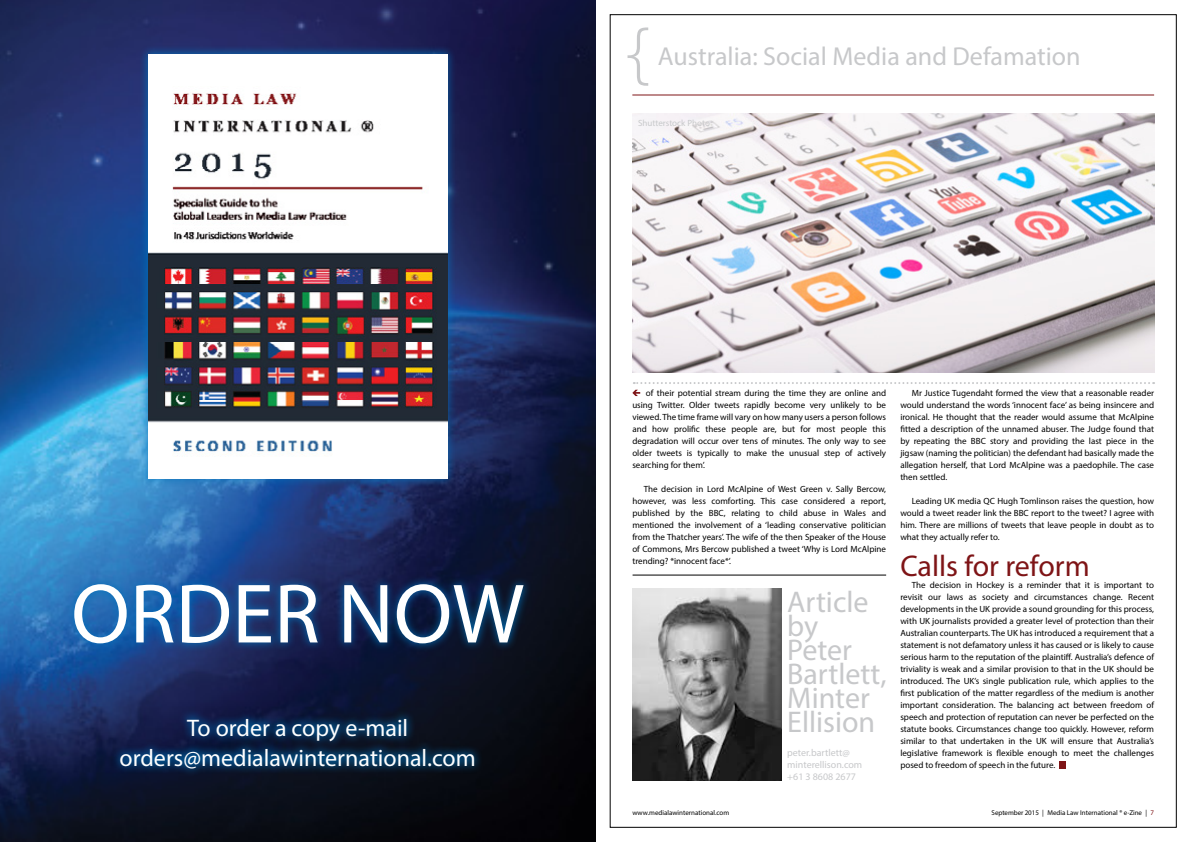
<style>
.page{position:relative;width:1191px;height:842px;background:#fff}
.page>*{position:absolute;margin:0;border:0;box-sizing:border-box;transform-origin:0 0}
.t1{font:85px "Myriad Pro";color:#fff}
.t2{font:30px/24px "Myriad Pro";color:#c7c8ca}
.t3{font:30px "Myriad Pro";color:#7e1416}
.t4{font:26px "Myriad Pro";color:#c7c8ca}
.t5{font:24px/30px "Myriad Pro";color:#fff;text-align:center}
.t6{font:10px/12px "Myriad Pro";color:#c7c8ca}
.t7{font:9px/12px "Myriad Pro";color:#000;text-align:justify}
.t8{font:9px "Myriad Pro";color:#c7c8ca}
.t9{font:7px "Myriad Pro";color:#000}
.s1{color:#7e1416}
</style>
<div class="page">
<hr style="left:632px;top:94px;width:522px;height:1px;background:#7e1416">
<svg style="left:627px;top:27px;width:21px;height:59px"></svg>
<svg style="left:632px;top:390px;width:8px;height:6px"></svg>
<img style="left:632px;top:113px;width:522px;height:259px">
<div style="left:1059px;top:761px;width:6px;height:7px;background:#7e1416"></div>
<img style="left:0;top:0;width:595px;height:842px">
<div style="left:65px;top:575px;width:467px;height:77px;background:#0072bc;opacity:.75"></div>
<div style="left:139px;top:44px;width:318px;height:443px;background:#0072bc;opacity:.75"></div>
<img style="left:148px;top:54px;width:299px;height:424px">
<div style="left:111px;top:709px;width:372px;height:67px;background:#0072bc;opacity:.75"></div>
<svg style="left:634px;top:382px;width:520px;height:2px"></svg>
<img style="left:632px;top:588px;width:149px;height:192px">
<hr style="left:632px;top:575px;width:254px;height:1px;background:#000">
<h1 class="t1" style="left:71px;top:561px;width:454px">ORDER NOW</h1>
<h3 class="t5" style="left:120px;top:713px;width:358px">To order a copy e-mail orders@medialawinternational.com</h3>
<h3 class="t4" style="left:658px;top:40px;width:424px">Australia: Social Media and Defamation</h3>
<p class="t8" style="left:638px;top:117px;width:73px">Shutterstock Photo</p>
<p class="t7" style="left:632px;top:387px;width:255px;text-indent:14px">of their potential stream during the time they are online and using Twitter. Older tweets rapidly become very unlikely to be viewed. The time frame will vary on how many users a person follows and how prolific these people are, but for most people this degradation will occur over tens of minutes. The only way to see older tweets is typically to make the unusual step of actively searching for them’.</p>
<p class="t7" style="left:632px;top:483px;width:255px;text-indent:11px">The decision in Lord McAlpine of West Green v. Sally Bercow, however, was less comforting. This case considered a report, published by the BBC, relating to child abuse in Wales and mentioned the involvement of a ‘leading conservative politician from the Thatcher years’. The wife of the then Speaker of the House of Commons, Mrs Bercow published a tweet ‘Why is Lord McAlpine trending? *innocent face*’.</p>
<h2 class="t2" style="left:787px;top:589px;width:101px">Article by<br>Peter<br>Bartlett,<br>Minter<br>Ellision</h2>
<p class="t6" style="left:787px;top:746px;width:77px">peter.bartlett@ minterellison.com +61 3 8608 2677</p>
<p class="t7" style="left:900px;top:387px;width:255px;text-indent:11px">Mr Justice Tugendaht formed the view that a reasonable reader would understand the words ‘innocent face’ as being insincere and ironical. He thought that the reader would assume that McAlpine fitted a description of the unnamed abuser. The Judge found that by repeating the BBC story and providing the last piece in the jigsaw (naming the politician) the defendant had basically made the allegation herself, that Lord McAlpine was a paedophile. The case then settled.</p>
<p class="t7" style="left:900px;top:495px;width:255px;text-indent:11px">Leading UK media QC Hugh Tomlinson raises the question, how would a tweet reader link the BBC report to the tweet? I agree with him. There are millions of tweets that leave people in doubt as to what they actually refer to.</p>
<h2 class="t3" style="left:900px;top:547px;width:191px">Calls for reform</h2>
<p class="t7" style="left:900px;top:579px;width:255px;text-indent:11px">The decision in Hockey is a reminder that it is important to revisit our laws as society and circumstances change. Recent developments in the UK provide a sound grounding for this process, with UK journalists provided a greater level of protection than their Australian counterparts. The UK has introduced a requirement that a statement is not defamatory unless it has caused or is likely to cause serious harm to the reputation of the plaintiff. Australia’s defence of triviality is weak and a similar provision to that in the UK should be introduced. The UK’s single publication rule, which applies to the first publication of the matter regardless of the medium is another important consideration. The balancing act between freedom of speech and protection of reputation can never be perfected on the statute books. Circumstances change too quickly. However, reform similar to that undertaken in the UK will ensure that Australia’s legislative framework is flexible enough to meet the challenges posed to freedom of speech in the future.</p>
<p class="t9" style="left:632px;top:809px;width:98px">www.medialawinternational.com</p>
<p class="t9" style="left:991px;top:808px;width:164px">September 2015 | Media Law International ® e-Zine | <span class="s1">7</span></p>
</div>
